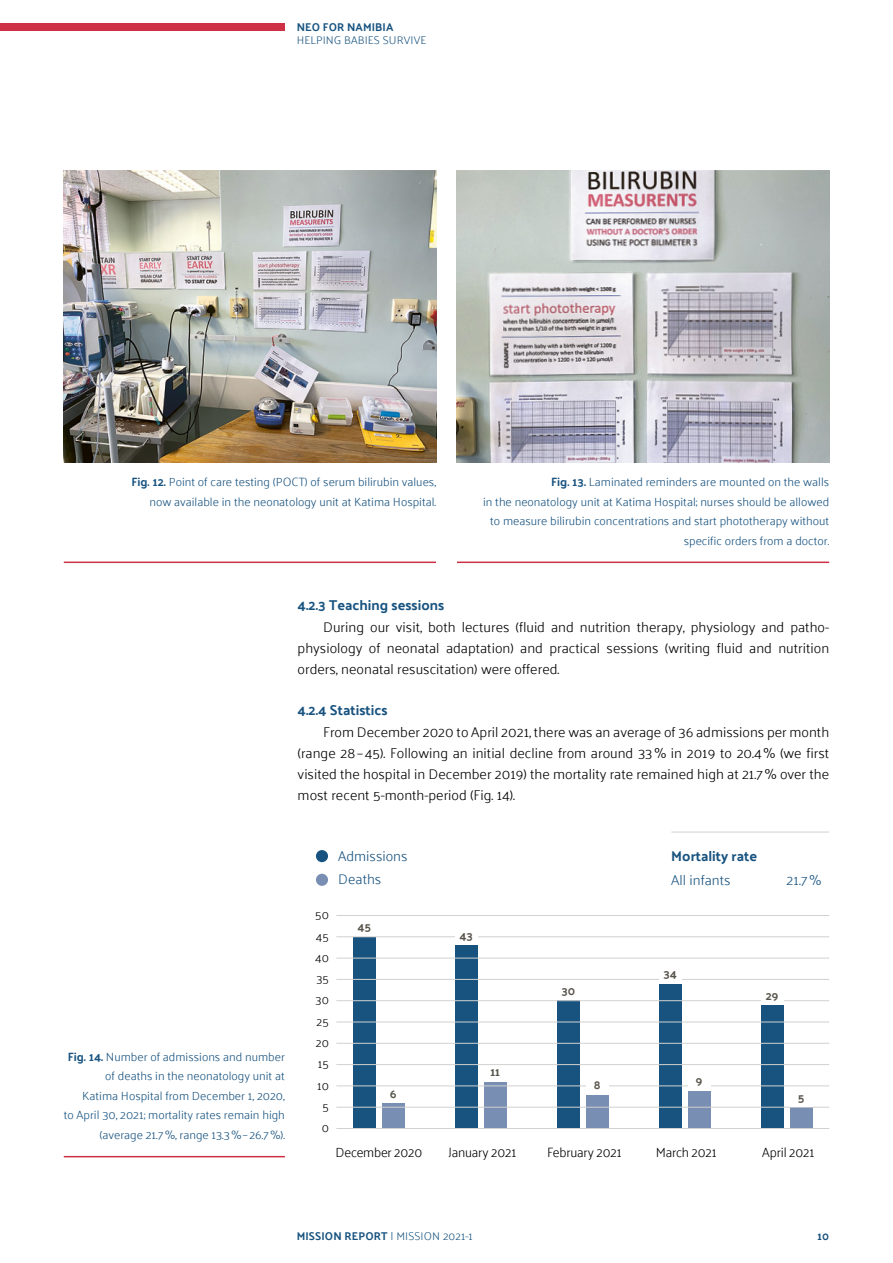
<style>
.page{position:relative;width:893px;height:1263px;background:#fff}
.page>*{position:absolute;margin:0;border:0;box-sizing:border-box;transform-origin:0 0}
.t1{font:300 14.25px/21px "Palanquin";color:#000;text-align:justify}
.t2{font:700 14.25px "Palanquin";color:#185380}
.t3{font:300 14.25px/23.5px "Palanquin";color:#185380}
.t4{font:300 13.5px "Palanquin";letter-spacing:-.015em;color:#000}
.t5{font:300 12px/19.5px "Palanquin";color:#185380;text-align:right}
.t6{font:300 12px/21.3px "Palanquin";color:#000}
.t7{font:700 12px "Palanquin";color:#57544b}
.t8{font:300 11.25px "Palanquin";letter-spacing:.01em;color:#185380}
.t9{font:700 11.25px "Palanquin";letter-spacing:.01em;color:#185380}
.s1{font-weight:700}
</style>
<div class="page">
<div style="left:0;top:23px;width:285px;height:8px;background:#ce3145"></div>
<img style="left:64px;top:170px;width:372px;height:292px">
<img style="left:457px;top:170px;width:372px;height:292px">
<hr style="left:64px;top:561px;width:372px;height:2px;background:#ce3145">
<hr style="left:457px;top:561px;width:372px;height:2px;background:#ce3145">
<hr style="left:64px;top:1156px;width:221px;height:1px;background:#ce3145">
<hr style="left:671px;top:832px;width:158px;height:1px;background:#d1d1cf">
<div style="left:316px;top:874px;width:12px;height:12px;background:#788eb2;border-radius:50%"></div>
<div style="left:316px;top:850px;width:12px;height:12px;background:#185380;border-radius:50%"></div>
<div style="left:353px;top:937px;width:23px;height:191px;background:#185380"></div>
<div style="left:382px;top:1103px;width:23px;height:25px;background:#788eb2"></div>
<div style="left:455px;top:945px;width:23px;height:183px;background:#185380"></div>
<div style="left:484px;top:1082px;width:23px;height:46px;background:#788eb2"></div>
<div style="left:557px;top:1000px;width:23px;height:128px;background:#185380"></div>
<div style="left:586px;top:1095px;width:22px;height:33px;background:#788eb2"></div>
<div style="left:659px;top:983px;width:22px;height:145px;background:#185380"></div>
<div style="left:688px;top:1090px;width:22px;height:38px;background:#788eb2"></div>
<div style="left:761px;top:1005px;width:22px;height:123px;background:#185380"></div>
<div style="left:790px;top:1107px;width:22px;height:21px;background:#788eb2"></div>
<hr style="left:336px;top:1107px;width:493px;height:1px;background:#d1d1cf">
<hr style="left:336px;top:1043px;width:493px;height:1px;background:#d1d1cf">
<hr style="left:336px;top:1128px;width:493px;height:1px;background:#d1d1cf">
<hr style="left:336px;top:1086px;width:493px;height:1px;background:#d1d1cf">
<hr style="left:336px;top:1022px;width:493px;height:1px;background:#d1d1cf">
<hr style="left:336px;top:915px;width:493px;height:1px;background:#d1d1cf">
<hr style="left:336px;top:958px;width:493px;height:1px;background:#d1d1cf">
<hr style="left:336px;top:1064px;width:493px;height:1px;background:#d1d1cf">
<hr style="left:336px;top:979px;width:493px;height:1px;background:#d1d1cf">
<hr style="left:336px;top:1000px;width:493px;height:1px;background:#d1d1cf">
<div style="left:586px;top:1080px;width:22px;height:15px;background:#fff"></div>
<div style="left:659px;top:969px;width:22px;height:14px;background:#fff"></div>
<div style="left:688px;top:1076px;width:22px;height:14px;background:#fff"></div>
<div style="left:761px;top:990px;width:22px;height:15px;background:#fff"></div>
<hr style="left:336px;top:936px;width:493px;height:1px;background:#d1d1cf">
<div style="left:455px;top:930px;width:23px;height:15px;background:#fff"></div>
<p class="t9" style="left:297px;top:20px;width:98px">NEO FOR NAMIBIA</p>
<p class="t8" style="left:297px;top:34px;width:131px">HELPING BABIES SURVIVE</p>
<p class="t5" style="left:131px;top:472px;width:306px"><span class="s1">Fig. 12.</span> Point of care testing (POCT) of serum bilirubin values, now available in the neonatology unit at Katima Hospital.</p>
<p class="t5" style="left:483px;top:472px;width:348px"><span class="s1">Fig. 13.</span> Laminated reminders are mounted on the walls<br>in the neonatology unit at Katima Hospital; nurses should be allowed to measure bilirubin concentrations and start phototherapy without specific orders from a doctor.</p>
<p class="t2" style="left:298px;top:596px;width:148px">4.2.3 Teaching sessions</p>
<p class="t1" style="left:298px;top:617px;width:533px;text-indent:26px">During our visit, both lectures (fluid and nutrition therapy, physiology and patho&shy;physiology of neonatal adaptation) and practical sessions (writing fluid and nutrition orders, neonatal resuscitation) were offered.</p>
<p class="t2" style="left:298px;top:701px;width:91px">4.2.4 Statistics</p>
<p class="t1" style="left:298px;top:722px;width:533px;text-indent:26px">From December 2020 to April 2021, there was an average of 36 admissions per month (range 28–45). Following an initial decline from around 33% in 2019 to 20.4% (we first visited the hospital in December 2019) the mortality rate remained high at 21.7% over the most recent 5-month-period (Fig. 14).</p>
<p class="t5" style="left:64px;top:1047px;width:223px"><span class="s1">Fig. 14.</span> Number of admissions and number of deaths in the neonatology unit at<br>Katima Hospital from December 1, 2020,<br>to April 30, 2021; mortality rates remain high (average 21.7%, range 13.3%– 26.7%).</p>
<p class="t3" style="left:338px;top:844px;width:71px">Admissions<br>Deaths</p>
<p class="t2" style="left:671px;top:848px;width:87px">Mortality rate</p>
<p class="t3" style="left:671px;top:868px;width:61px">All infants</p>
<p class="t3" style="left:787px;top:868px;width:36px">21.7%</p>
<p class="t6" style="left:315px;top:904px;width:15px;text-align:justify">50<br>45<br>40</p>
<p class="t6" style="left:316px;top:968px;width:15px">35<br>30</p>
<p class="t6" style="left:317px;top:1011px;width:14px">25</p>
<p class="t6" style="left:316px;top:1032px;width:15px">20</p>
<p class="t6" style="left:318px;top:1053px;width:12px">15</p>
<p class="t6" style="left:317px;top:1075px;width:13px">10</p>
<p class="t6" style="left:322px;top:1096px;width:9px">5<br>0</p>
<p class="t7" style="left:358px;top:920px;width:15px">45</p>
<p class="t7" style="left:390px;top:1086px;width:8px">6</p>
<p class="t7" style="left:460px;top:929px;width:15px">43</p>
<p class="t7" style="left:490px;top:1065px;width:11px">11</p>
<p class="t7" style="left:561px;top:984px;width:15px">30</p>
<p class="t7" style="left:594px;top:1078px;width:8px">8</p>
<p class="t7" style="left:663px;top:967px;width:15px">34</p>
<p class="t7" style="left:696px;top:1074px;width:8px">9</p>
<p class="t7" style="left:766px;top:988px;width:14px">29</p>
<p class="t7" style="left:798px;top:1091px;width:8px">5</p>
<p class="t4" style="left:335px;top:1144px;width:88px">December 2020</p>
<p class="t4" style="left:448px;top:1144px;width:69px">January 2021</p>
<p class="t4" style="left:547px;top:1144px;width:76px">February 2021</p>
<p class="t4" style="left:656px;top:1144px;width:62px">March 2021</p>
<p class="t4" style="left:762px;top:1144px;width:54px">April 2021</p>
<p class="t8" style="left:297px;top:1229px;width:178px"><span class="s1">MISSION REPORT</span> | MISSION 2021-1</p>
<p class="t9" style="left:817px;top:1229px;width:14px">10</p>
</div>
